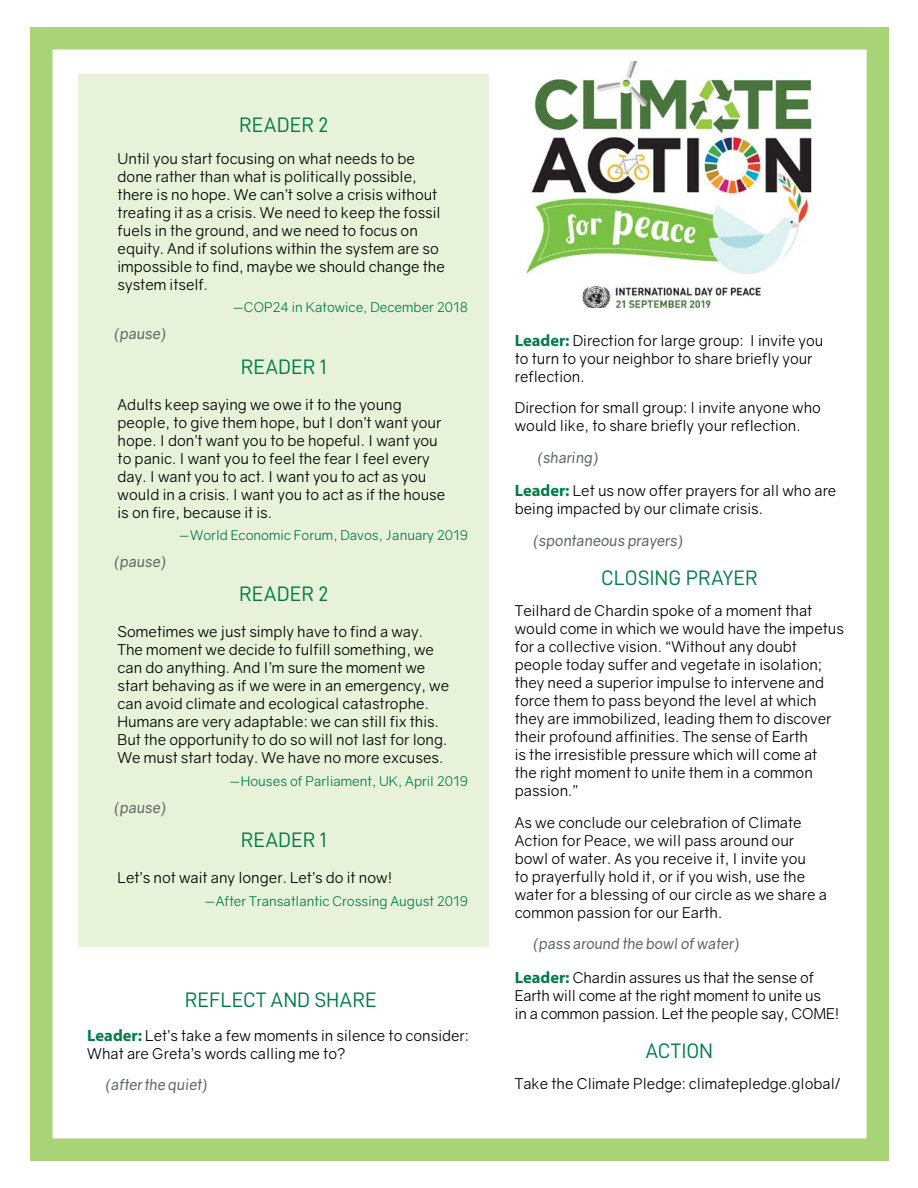
<style>
.page{position:relative;width:918px;height:1188px;background:#fff}
.page>*{position:absolute;margin:0;border:0;box-sizing:border-box;transform-origin:0 0}
.t1{font:21px "D DIN";color:#007b48}
.t2{font:15px/18px "Gravity";color:#000}
.t3{font:italic 15px "Gravity";color:#636466}
.t4{font:13.5px "Gravity";color:#007b48}
.s1{font-family:"Myriad Pro";font-weight:700;font-size:16.5px;color:#007b48}
</style>
<div class="page">
<div style="left:30px;top:27px;width:859px;height:1134px;border:22px solid #a9d377"></div>
<div style="left:79px;top:74px;width:410px;height:873px;background:#e7f2d9"></div>
<img style="left:525px;top:61px;width:291px;height:247px">
<h1 class="t1" style="left:239px;top:114px;width:91px">READER 2</h1>
<p class="t2" style="left:118px;top:150px;width:329px">Until you start focusing on what needs to be done rather than what is politically possible, there is no hope. We can’t solve a crisis without treating it as a crisis. We need to keep the fossil fuels in the ground, and we need to focus on equity. And if solutions within the system are so impossible to find, maybe we should change the system itself.</p>
<p class="t4" style="left:232px;top:299px;width:237px">—COP24 in Katowice, December 2018</p>
<p class="t3" style="left:114px;top:325px;width:54px">(pause)</p>
<h1 class="t1" style="left:241px;top:355px;width:88px">READER 1</h1>
<p class="t2" style="left:118px;top:395px;width:329px">Adults keep saying we owe it to the young people, to give them hope, but I don’t want your hope. I don’t want you to be hopeful. I want you to panic. I want you to feel the fear I feel every day. I want you to act. I want you to act as you would in a crisis. I want you to act as if the house is on fire, because it is.</p>
<p class="t4" style="left:179px;top:527px;width:291px">—World Economic Forum, Davos, January 2019</p>
<p class="t3" style="left:114px;top:553px;width:54px">(pause)</p>
<h1 class="t1" style="left:239px;top:583px;width:91px">READER 2</h1>
<p class="t2" style="left:118px;top:623px;width:333px">Sometimes we just simply have to find a way.<br>The moment we decide to fulfill something, we can do anything. And I’m sure the moment we start behaving as if we were in an emergency, we can avoid climate and ecological catastrophe.<br>Humans are very adaptable: we can still fix this.<br>But the opportunity to do so will not last for long.<br>We must start today. We have no more excuses.</p>
<p class="t4" style="left:229px;top:773px;width:240px">—Houses of Parliament, UK, April 2019</p>
<p class="t3" style="left:114px;top:798px;width:54px">(pause)</p>
<h1 class="t1" style="left:241px;top:828px;width:88px">READER 1</h1>
<p class="t2" style="left:118px;top:869px;width:276px">Let’s not wait any longer. Let’s do it now!</p>
<p class="t4" style="left:204px;top:892px;width:265px">—After Transatlantic Crossing August 2019</p>
<h1 class="t1" style="left:185px;top:989px;width:193px">REFLECT AND SHARE</h1>
<p class="t2" style="left:87px;top:1026px;width:383px"><span class="s1">Leader:</span> Let’s take a few moments in silence to consider:<br>What are Greta’s words calling me to?</p>
<p class="t3" style="left:105px;top:1076px;width:104px">(after the quiet)</p>
<p class="t2" style="left:515px;top:332px;width:310px"><span class="s1">Leader:</span> Direction for large group: I invite you to turn to your neighbor to share briefly your reflection.</p>
<p class="t2" style="left:515px;top:399px;width:308px">Direction for small group: I invite anyone who would like, to share briefly your reflection.</p>
<p class="t3" style="left:537px;top:448px;width:64px">(sharing)</p>
<p class="t2" style="left:515px;top:482px;width:323px"><span class="s1">Leader:</span> Let us now offer prayers for all who are being impacted by our climate crisis.</p>
<p class="t3" style="left:533px;top:531px;width:152px">(spontaneous prayers)</p>
<h1 class="t1" style="left:601px;top:566px;width:158px">CLOSING PRAYER</h1>
<p class="t2" style="left:515px;top:602px;width:331px">Teilhard de Chardin spoke of a moment that would come in which we would have the impetus for a collective vision. “Without any doubt people today suffer and vegetate in isolation; they need a superior impulse to intervene and force them to pass beyond the level at which they are immobilized, leading them to discover their profound affinities. The sense of Earth<br>is the irresistible pressure which will come at<br>the right moment to unite them in a common passion.”</p>
<p class="t2" style="left:515px;top:813px;width:314px">As we conclude our celebration of Climate Action for Peace, we will pass around our bowl of water. As you receive it, I invite you<br>to prayerfully hold it, or if you wish, use the water for a blessing of our circle as we share a common passion for our Earth.</p>
<p class="t3" style="left:533px;top:935px;width:209px">(pass around the bowl of water)</p>
<p class="t2" style="left:515px;top:968px;width:326px"><span class="s1">Leader:</span> Chardin assures us that the sense of<br>Earth will come at the right moment to unite us<br>in a common passion. Let the people say, COME!</p>
<h1 class="t1" style="left:646px;top:1039px;width:69px">ACTION</h1>
<p class="t2" style="left:515px;top:1075px;width:327px">Take the Climate Pledge: climatepledge.global/</p>
</div>
